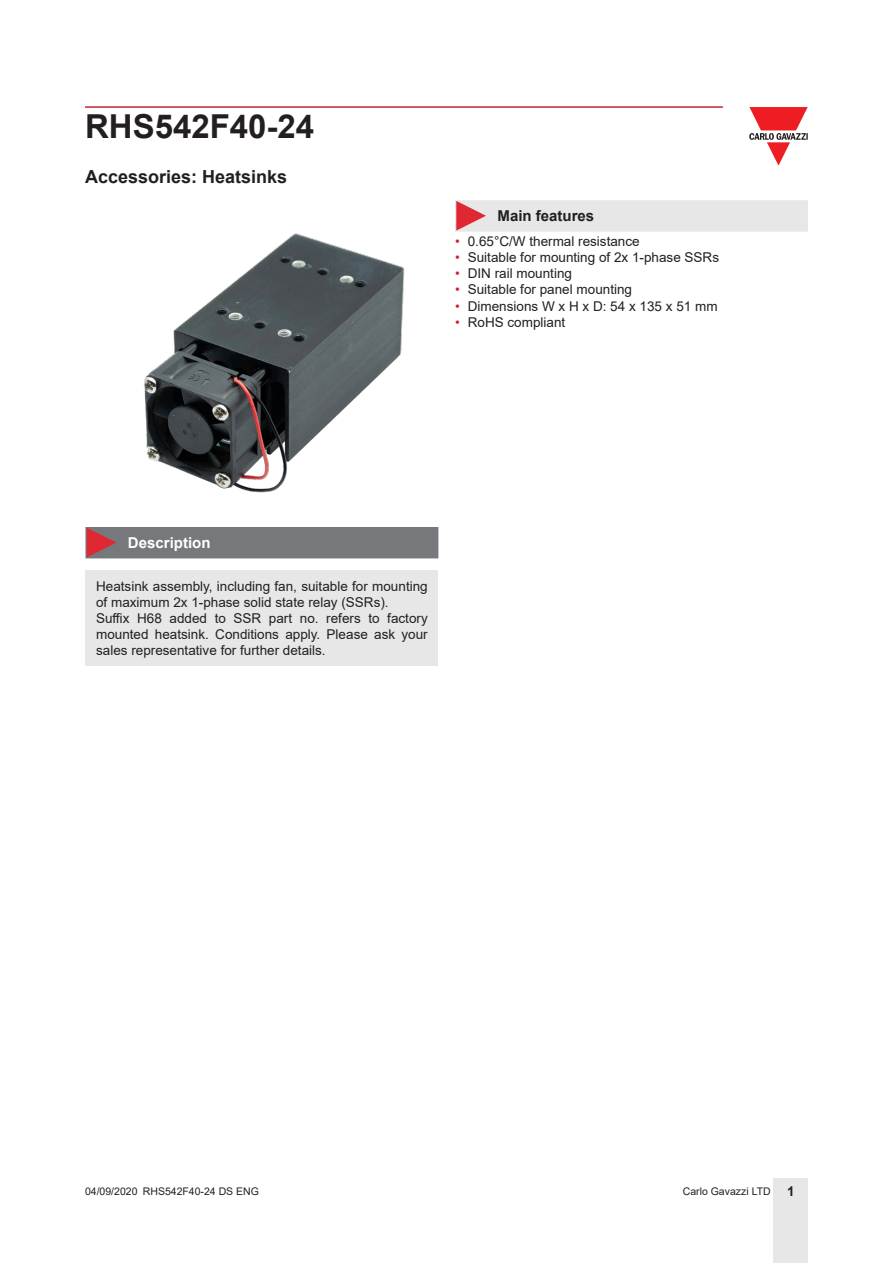
<style>
.page{position:relative;width:893px;height:1263px;background:#fff}
.page>*{position:absolute;margin:0;border:0;box-sizing:border-box;transform-origin:0 0}
.t1{font:700 33px "Arial";color:#231f20}
.Titolo02{font:700 18px "Arial";color:#231f20}
.Titolo03{font:700 15px "Arial";color:#231f20}
.Titolo04{font:700 15px "Arial";color:#fff}
.Testo{font:13.5px/16.2px "Arial";color:#231f20}
.t2{font:10.5px "Arial";color:#231f20}
.s1{color:#c42633}
.s2{font-weight:700;font-size:13.5px}
</style>
<div class="page">
<hr style="left:85px;top:106px;width:638px;height:2px;background:#c42633">
<div style="left:774px;top:1178px;width:34px;height:85px;background:#e7e7e8"></div>
<svg style="left:749px;top:107px;width:59px;height:59px"></svg>
<div style="left:85px;top:570px;width:353px;height:96px;background:#e7e7e8"></div>
<img style="left:143px;top:233px;width:262px;height:260px">
<div style="left:85px;top:527px;width:353px;height:31px;background:#77787b"></div>
<div style="left:455px;top:200px;width:353px;height:32px;background:#e7e7e8"></div>
<h1 class="t1" style="left:85px;top:103px;width:231px">RHS542F40-24</h1>
<p class="Titolo02" style="left:85px;top:164px;width:204px">Accessories: Heatsinks</p>
<p class="Titolo03" style="left:497px;top:206px;width:98px">Main features</p>
<p class="Testo" style="left:455px;top:233px;width:186px"><span class="s1">•</span> 0.65°C/W thermal resistance</p>
<p class="Testo" style="left:455px;top:249px;width:266px"><span class="s1">•</span> Suitable for mounting of 2x 1-phase SSRs</p>
<p class="Testo" style="left:455px;top:265px;width:119px"><span class="s1">•</span> DIN rail mounting</p>
<p class="Testo" style="left:455px;top:281px;width:179px"><span class="s1">•</span> Suitable for panel mounting</p>
<p class="Testo" style="left:455px;top:298px;width:264px"><span class="s1">•</span> Dimensions W x H x D: 54 x 135 x 51 mm</p>
<p class="Testo" style="left:455px;top:314px;width:112px"><span class="s1">•</span> RoHS compliant</p>
<p class="Titolo04" style="left:128px;top:532px;width:84px">Description</p>
<p class="Testo" style="left:96px;top:578px;width:333px">Heatsink assembly, including fan, suitable for mounting of maximum 2x 1-phase solid state relay (SSRs).</p>
<p class="Testo" style="left:96px;top:610px;width:333px;text-align:justify">Suffix H68 added to SSR part no. refers to factory mounted heatsink. Conditions apply. Please ask your sales representative for further details.</p>
<p class="t2" style="left:85px;top:1183px;width:175px">04/09/2020 RHS542F40-24 DS ENG</p>
<p class="t2" style="left:683px;top:1183px;width:113px">Carlo Gavazzi LTD <span class="s2">1</span></p>
</div>
